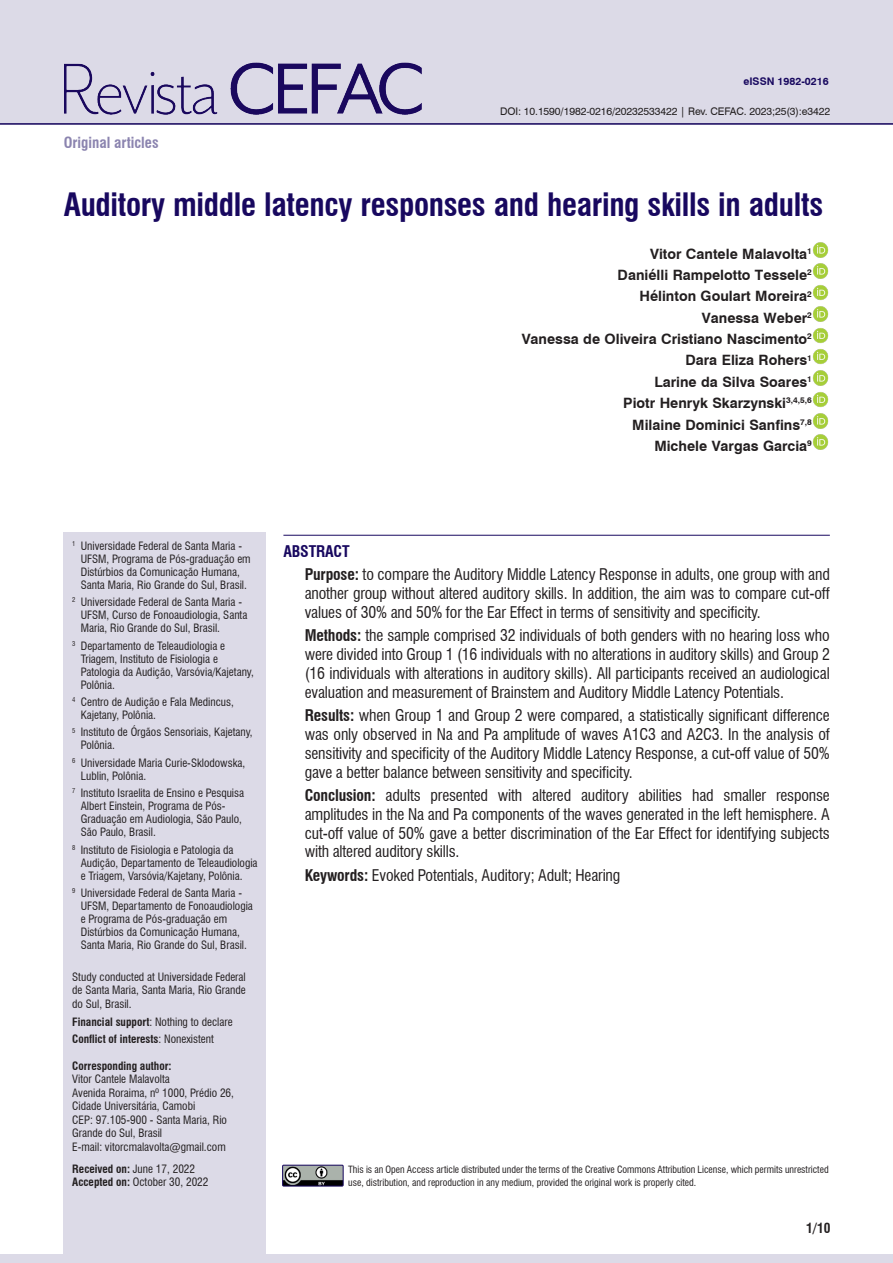
<style>
.page{position:relative;width:893px;height:1263px;background:#fff}
.page>*{position:absolute;margin:0;border:0;box-sizing:border-box;transform-origin:0 0}
.Titulo_só_inglês{font:700 condensed 31.5px "Swiss 721 BT";letter-spacing:-.01em;color:#18085f}
.Resumo_só_ingles{font:condensed 15.75px/18.9px "Swiss 721 BT";letter-spacing:-.01em;color:#231f20;text-align:justify}
.Resumo_título_-_só_ingles{font:700 condensed 15.75px "Swiss 721 BT";letter-spacing:-.01em;color:#18085f}
.Tipo_de_artigo{font:700 condensed 15px "Swiss 721 BT";color:#8b84af}
.Autor{font:700 14.25px "Swiss 721 BT";color:#231f20}
.Cabeço_autor_esquerda-par{font:700 condensed 13.5px "Swiss 721 BT";color:#231f20}
.Notas{font:condensed 11.25px/13px "Swiss 721 BT";color:#231f20}
.Endereço_correspondencia{font:condensed 11.25px/13.5px "Swiss 721 BT";color:#231f20}
.Notas_sem_paragrafo{font:condensed 11.25px/13.5px "Swiss 721 BT";color:#231f20;text-align:justify}
.Endereço_correspondencia-2{font:700 condensed 11.25px "Swiss 721 BT";color:#231f20}
.Notas_sem_paragrafo-2{font:700 condensed 11.25px "Swiss 721 BT";color:#231f20}
.Legenda_b_direito-impar{font:10.5px "Swiss 721 BT";letter-spacing:-.01em;color:#231f20}
.Legenda_b_esquerdo-par{font:700 10.5px "Swiss 721 BT";color:#18085f}
.Notas-2{font:condensed 9.75px/13.5px "Swiss 721 BT";color:#231f20}
.s1{font-weight:700}
.s2{font-weight:400}
</style>
<div class="page">
<div style="left:64px;top:533px;width:202px;height:730px;background:#dcdae7"></div>
<img style="left:813px;top:242px;width:16px;height:16px">
<img style="left:813px;top:263px;width:16px;height:16px">
<img style="left:812px;top:285px;width:17px;height:15px">
<img style="left:813px;top:306px;width:16px;height:16px">
<img style="left:812px;top:328px;width:17px;height:15px">
<img style="left:812px;top:349px;width:17px;height:15px">
<img style="left:813px;top:370px;width:16px;height:16px">
<img style="left:812px;top:392px;width:17px;height:15px">
<img style="left:813px;top:413px;width:16px;height:16px">
<img style="left:813px;top:434px;width:16px;height:16px">
<hr style="left:283px;top:535px;width:547px;height:1px;background:#18085f">
<div style="left:0;top:0;width:893px;height:125px;background:#dcdae7"></div>
<img style="left:65px;top:63px;width:357px;height:51px">
<img style="left:284px;top:1167px;width:58px;height:17px">
<div style="left:282px;top:1165px;width:62px;height:21px;border:1px solid #18085f"></div>
<div style="left:0;top:1254px;width:893px;height:9px;background:#dcdae7"></div>
<p class="Legenda_b_esquerdo-par" style="left:743px;top:74px;width:87px">eISSN 1982-0216</p>
<p class="Tipo_de_artigo" style="left:64px;top:133px;width:96px">Original articles</p>
<p class="Legenda_b_direito-impar" style="left:500px;top:104px;width:332px">DOI: 10.1590/1982-0216/20232533422 | Rev. CEFAC. 2023;25(3):e3422</p>
<p class="Titulo_só_inglês" style="left:64px;top:186px;width:761px">Auditory middle latency responses and hearing skills in adults</p>
<p class="Autor" style="left:650px;top:244px;width:163px">Vitor Cantele Malavolta<sup>1</sup></p>
<p class="Autor" style="left:618px;top:265px;width:196px">Daniélli Rampelotto Tessele<sup>2</sup></p>
<p class="Autor" style="left:639px;top:286px;width:174px">Hélinton Goulart Moreira<sup>2</sup></p>
<p class="Autor" style="left:702px;top:308px;width:112px">Vanessa Weber<sup>2</sup></p>
<p class="Autor" style="left:522px;top:329px;width:292px">Vanessa de Oliveira Cristiano Nascimento<sup>2</sup></p>
<p class="Autor" style="left:685px;top:350px;width:128px">Dara Eliza Rohers<sup>1</sup></p>
<p class="Autor" style="left:654px;top:372px;width:159px">Larine da Silva Soares<sup>1</sup></p>
<p class="Autor" style="left:623px;top:393px;width:190px">Piotr Henryk Skarzynski<sup>3,4,5,6</sup></p>
<p class="Autor" style="left:632px;top:415px;width:181px">Milaine Dominici Sanfins<sup>7,8</sup></p>
<p class="Autor" style="left:654px;top:436px;width:159px">Michele Vargas Garcia<sup>9</sup></p>
<p class="Notas" style="left:81px;top:539px;width:171px;text-indent:-9px"><sup>1</sup> Universidade Federal de Santa Maria - UFSM, Programa de Pós-graduação em Distúrbios da Comunicação Humana, Santa Maria, Rio Grande do Sul, Brasil.</p>
<p class="Notas" style="left:81px;top:595px;width:168px;text-indent:-9px"><sup>2</sup> Universidade Federal de Santa Maria -<br>UFSM, Curso de Fonoaudiologia, Santa<br>Maria, Rio Grande do Sul, Brasil.</p>
<p class="Notas" style="left:81px;top:639px;width:175px;text-indent:-9px"><sup>3</sup> Departamento de Teleaudiologia e<br>Triagem, Instituto de Fisiologia e<br>Patologia da Audição, Varsóvia/Kajetany,<br>Polônia.</p>
<p class="Notas" style="left:81px;top:695px;width:155px;text-indent:-9px"><sup>4</sup> Centro de Audição e Fala Medincus,<br>Kajetany, Polônia.</p>
<p class="Notas" style="left:81px;top:726px;width:173px;text-indent:-9px"><sup>5</sup> Instituto de Órgãos Sensoriais, Kajetany,<br>Polônia.</p>
<p class="Notas" style="left:81px;top:756px;width:166px;text-indent:-9px"><sup>6</sup> Universidade Maria Curie-Sklodowska,<br>Lublin, Polônia.</p>
<p class="Notas" style="left:81px;top:786px;width:165px;text-indent:-9px"><sup>7</sup> Instituto Israelita de Ensino e Pesquisa Albert Einstein, Programa de Pós-Graduação em Audiologia, São Paulo, São Paulo, Brasil.</p>
<p class="Notas" style="left:81px;top:843px;width:178px;text-indent:-9px"><sup>8</sup> Instituto de Fisiologia e Patologia da<br>Audição, Departamento de Teleaudiologia e Triagem, Varsóvia/Kajetany, Polônia.</p>
<p class="Notas" style="left:81px;top:886px;width:174px;text-indent:-9px"><sup>9</sup> Universidade Federal de Santa Maria - UFSM, Departamento de Fonoaudiologia e Programa de Pós-graduação em Distúrbios da Comunicação Humana, Santa Maria, Rio Grande do Sul, Brasil.</p>
<p class="Notas_sem_paragrafo" style="left:72px;top:970px;width:175px">Study conducted at Universidade Federal de Santa Maria, Santa Maria, Rio Grande do Sul, Brasil.</p>
<p class="Notas_sem_paragrafo" style="left:72px;top:1015px;width:162px"><span class="s1">Financial support</span>: Nothing to declare</p>
<p class="Notas_sem_paragrafo-2" style="left:72px;top:1032px;width:143px">Conflict of interests<span class="s2">: Nonexistent</span></p>
<p class="Endereço_correspondencia-2" style="left:72px;top:1059px;width:101px">Corresponding author:</p>
<p class="Endereço_correspondencia" style="left:72px;top:1072px;width:99px">Vitor Cantele Malavolta</p>
<p class="Endereço_correspondencia" style="left:72px;top:1086px;width:163px">Avenida Roraima, nº 1000, Prédio 26,<br>Cidade Universitária, Camobi</p>
<p class="Endereço_correspondencia" style="left:72px;top:1113px;width:156px">CEP: 97.105-900 - Santa Maria, Rio<br>Grande do Sul, Brasil</p>
<p class="Endereço_correspondencia" style="left:72px;top:1140px;width:155px">E-mail: vitorcmalavolta@gmail.com</p>
<p class="Endereço_correspondencia-2" style="left:72px;top:1162px;width:124px">Received on: <span class="s2">June 17, 2022</span></p>
<p class="Endereço_correspondencia" style="left:72px;top:1175px;width:138px"><span class="s1">Accepted on:</span> October 30, 2022</p>
<p class="Resumo_título_-_só_ingles" style="left:283px;top:542px;width:68px">ABSTRACT</p>
<p class="Resumo_só_ingles" style="left:305px;top:565px;width:527px"><span class="s1">Purpose:</span> to compare the Auditory Middle Latency Response in adults, one group with and another group without altered auditory skills. In addition, the aim was to compare cut-off values of 30% and 50% for the Ear Effect in terms of sensitivity and specificity.</p>
<p class="Resumo_só_ingles" style="left:305px;top:626px;width:527px"><span class="s1">Methods:</span> the sample comprised 32 individuals of both genders with no hearing loss who were divided into Group 1 (16 individuals with no alterations in auditory skills) and Group 2 (16 individuals with alterations in auditory skills). All participants received an audiological evaluation and measurement of Brainstem and Auditory Middle Latency Potentials.</p>
<p class="Resumo_só_ingles" style="left:305px;top:706px;width:527px"><span class="s1">Results:</span> when Group 1 and Group 2 were compared, a statistically significant difference was only observed in Na and Pa amplitude of waves A1C3 and A2C3. In the analysis of sensitivity and specificity of the Auditory Middle Latency Response, a cut-off value of 50% gave a better balance between sensitivity and specificity.</p>
<p class="Resumo_só_ingles" style="left:305px;top:785px;width:527px"><span class="s1">Conclusion:</span> adults presented with altered auditory abilities had smaller response amplitudes in the Na and Pa components of the waves generated in the left hemisphere. A cut-off value of 50% gave a better discrimination of the Ear Effect for identifying subjects with altered auditory skills.</p>
<p class="Resumo_só_ingles" style="left:305px;top:865px;width:317px"><span class="s1">Keywords:</span> Evoked Potentials, Auditory; Adult; Hearing</p>
<p class="Notas-2" style="left:348px;top:1163px;width:482px">This is an Open Access article distributed under the terms of the Creative Commons Attribution License, which permits unrestricted use, distribution, and reproduction in any medium, provided the original work is properly cited.</p>
<p class="Cabeço_autor_esquerda-par" style="left:806px;top:1219px;width:26px">1/10</p>
</div>
